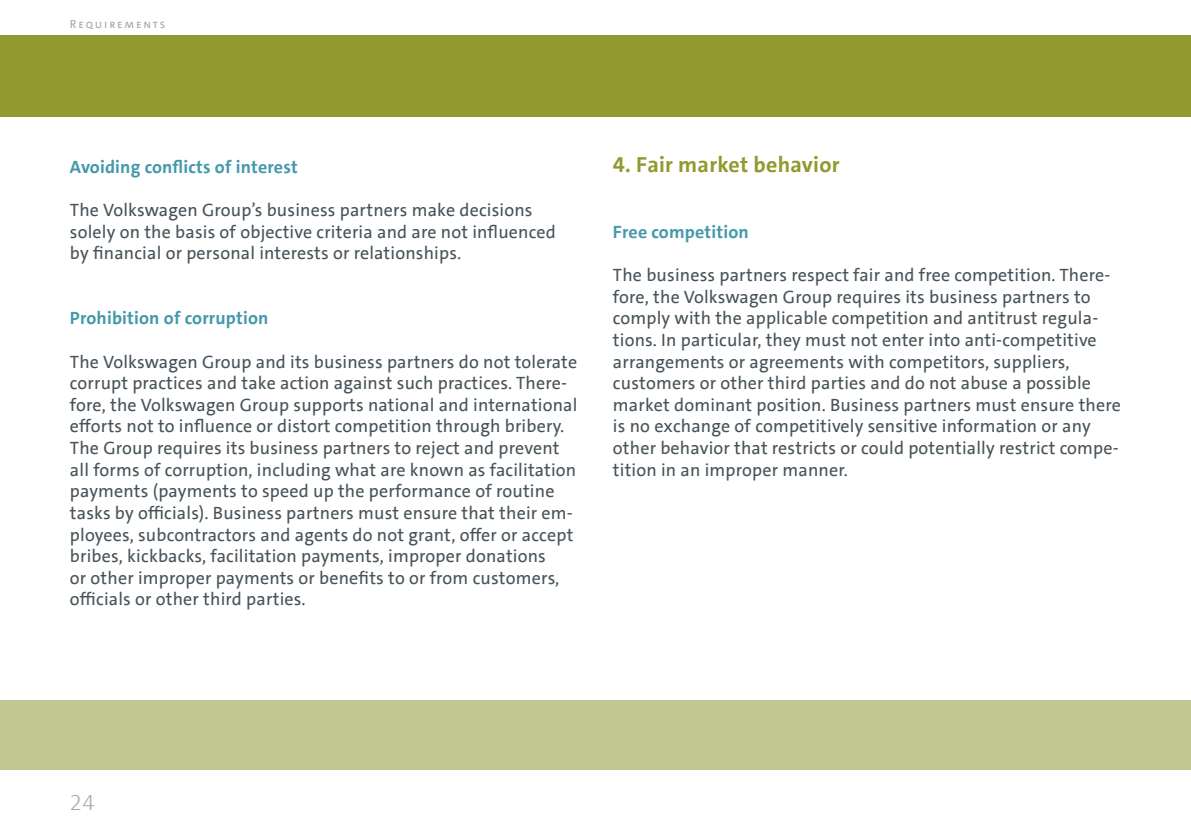
<style>
.page{position:relative;width:1191px;height:840px;background:#fff}
.page>*{position:absolute;margin:0;border:0;box-sizing:border-box;transform-origin:0 0}
.t1{font:700 22px "VWAG The Sans";letter-spacing:.01em;color:#91992f}
.t2{font:300 22px "VWAG The Sans";color:#a8a9ad}
.t3{font:18px/21.6px "VWAG The Sans";letter-spacing:.01em;color:#475359}
.t4{font:700 18px "VWAG The Sans";letter-spacing:.01em;color:#4699aa}
.t5{font:12px "VWAG The Sans";letter-spacing:.15em;color:#a8a9ad}
</style>
<div class="page">
<div style="left:0;top:35px;width:1191px;height:82px;background:#91992f"></div>
<div style="left:0;top:699px;width:1191px;height:70px;background:#c3c892"></div>
<p class="t5" style="left:70px;top:16px;width:97px">Requirements</p>
<p class="t4" style="left:70px;top:155px;width:229px">Avoiding conflicts of interest</p>
<p class="t3" style="left:70px;top:199px;width:487px">The Volkswagen Group’s business partners make decisions solely on the basis of objective criteria and are not influenced by financial or personal interests or relationships.</p>
<p class="t4" style="left:70px;top:306px;width:200px">Prohibition of corruption</p>
<p class="t3" style="left:70px;top:350px;width:509px">The Volkswagen Group and its business partners do not tolerate corrupt practices and take action against such practices. There&shy;fore, the Volkswagen Group supports national and international efforts not to influence or distort competition through bribery.<br>The Group requires its business partners to reject and prevent all forms of corruption, including what are known as facilitation payments (payments to speed up the performance of routine tasks by officials). Business partners must ensure that their em&shy;ployees, subcontractors and agents do not grant, offer or accept bribes, kickbacks, facilitation payments, improper donations<br>or other improper payments or benefits to or from customers, officials or other third parties.</p>
<p class="t1" style="left:613px;top:151px;width:228px">4. Fair market behavior</p>
<p class="t4" style="left:613px;top:220px;width:137px">Free competition</p>
<p class="t3" style="left:613px;top:264px;width:509px">The business partners respect fair and free competition. There&shy;fore, the Volkswagen Group requires its business partners to comply with the applicable competition and antitrust regula&shy;tions. In particular, they must not enter into anti-competitive arrangements or agreements with competitors, suppliers, customers or other third parties and do not abuse a possible market dominant position. Business partners must ensure there is no exchange of competitively sensitive information or any other behavior that restricts or could potentially restrict compe&shy;tition in an improper manner.</p>
<p class="t2" style="left:70px;top:787px;width:26px">24</p>
</div>
